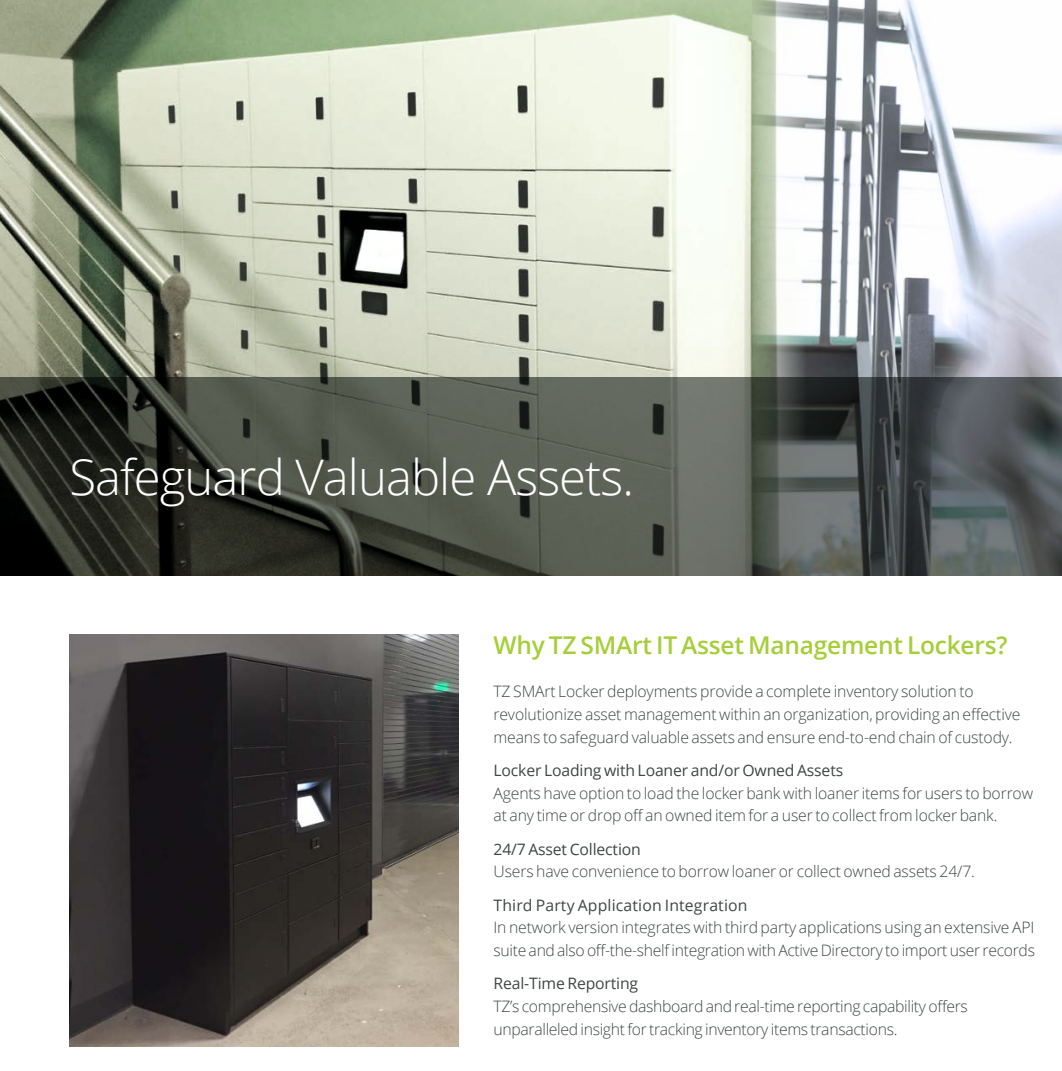
<style>
.page{position:relative;width:1062px;height:1071px;background:#fff}
.page>*{position:absolute;margin:0;border:0;box-sizing:border-box;transform-origin:0 0}
.t1{font:300 49px "Open Sans";letter-spacing:-.02em;color:#fff}
.t2{font:600 24.5px "Open Sans";letter-spacing:-.01em;color:#a6ce39}
.t3{font:300 15.75px/22.8px "Open Sans";letter-spacing:-.01em;color:#3f4644}
.t4{font:15.75px "Open Sans";letter-spacing:-.01em;color:#3f4644}
.t5{font:15.75px "Open Sans";letter-spacing:.01em;color:#3f4644}
</style>
<div class="page">
<svg style="left:0;top:0;width:752px;height:377px;background:#c1c8b4"></svg>
<img style="left:752px;top:0;width:309px;height:576px">
<svg style="left:0;top:377px;width:1061px;height:198px;background:#484c46"></svg>
<img style="left:69px;top:635px;width:390px;height:411px">
<h1 class="t1" style="left:69px;top:444px;width:566px">Safeguard Valuable Assets.</h1>
<h2 class="t2" style="left:493px;top:628px;width:515px">Why TZ SMArt IT Asset Management Lockers?</h2>
<p class="t3" style="left:493px;top:680px;width:528px">TZ SMArt Locker deployments provide a complete inventory solution to revolutionize asset management within an organization, providing an effective means to safeguard valuable assets and ensure end-to-end chain of custody.</p>
<p class="t4" style="left:493px;top:759px;width:351px">Locker Loading with Loaner and/or Owned Assets</p>
<p class="t3" style="left:493px;top:781px;width:541px">Agents have option to load the locker bank with loaner items for users to borrow at any time or drop off an owned item for a user to collect from locker bank.</p>
<p class="t4" style="left:493px;top:838px;width:149px">24/7 Asset Collection</p>
<p class="t3" style="left:493px;top:860px;width:483px">Users have convenience to borrow loaner or collect owned assets 24/7.</p>
<p class="t5" style="left:493px;top:894px;width:255px">Third Party Application Integration</p>
<p class="t3" style="left:493px;top:916px;width:543px">In network version integrates with third party applications using an extensive API suite and also off-the-shelf integration with Active Directory to import user records</p>
<p class="t4" style="left:493px;top:973px;width:146px">Real-Time Reporting</p>
<p class="t3" style="left:493px;top:994px;width:476px">TZ’s comprehensive dashboard and real-time reporting capability offers unparalleled insight for tracking inventory items transactions.</p>
</div>
